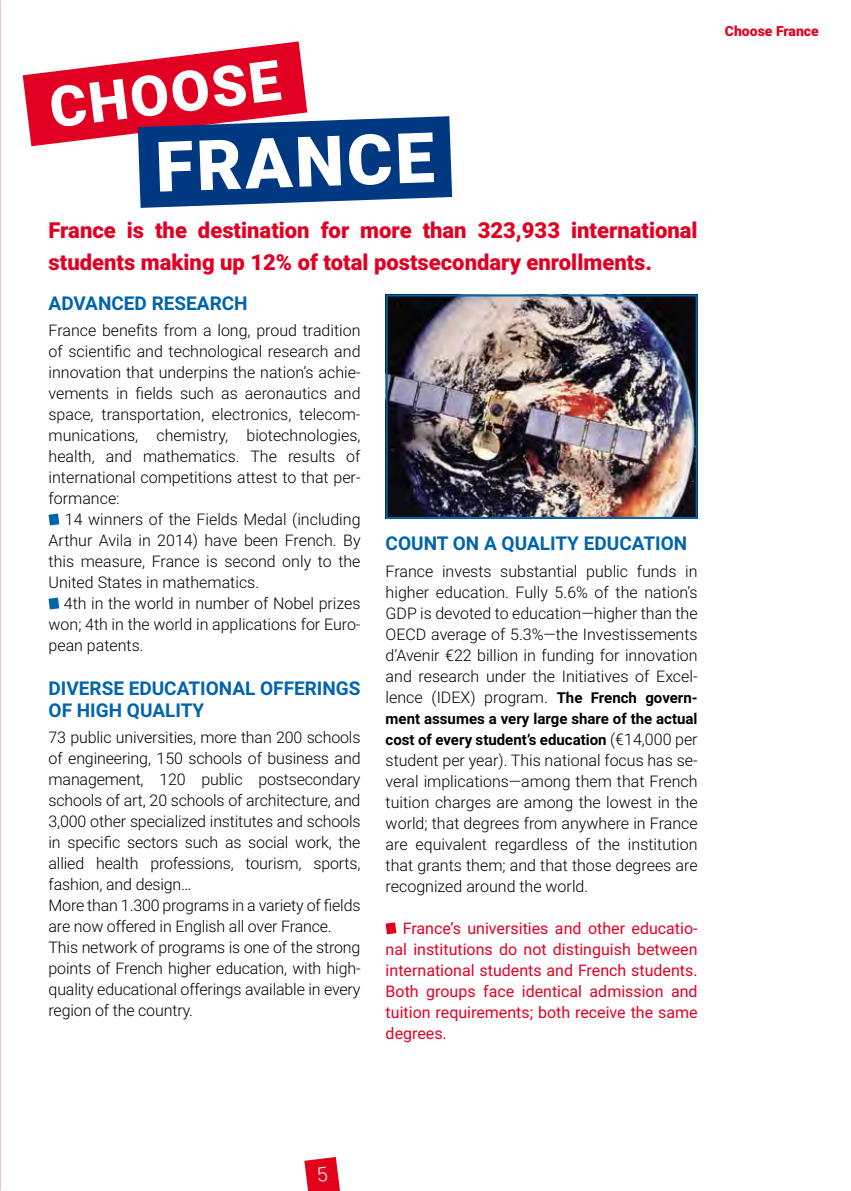
<style>
.page{position:relative;width:851px;height:1191px;background:#fff}
.page>*{position:absolute;margin:0;border:0;box-sizing:border-box;transform-origin:0 0}
.t1{font:900 69.8px "Roboto";color:#fff}
.t2{font:900 56.2px "Roboto";color:#fff}
.t3{font:900 22px/32px "Roboto";color:#e20022}
.t4{font:700 19px/22px "Roboto";color:#0064ad}
.t5{font:300 16px/21px "Roboto";letter-spacing:-.01em;color:#000;text-align:justify}
.t6{font:16px/21px "Roboto";color:#e20022;text-align:justify}
.t7{font:700 15px/21px "Roboto";color:#000}
.t8{font:900 14px "Roboto";color:#e20022}
.s1{font-weight:700;font-size:15px}
.s2{font-weight:300;font-size:16px}
</style>
<div class="page">
<img style="left:388px;top:297px;width:306px;height:219px">
<div style="left:385px;top:294px;width:312px;height:225px;border:2px solid #0064ad"></div>
<svg style="left:49px;top:513px;width:10px;height:12px"></svg>
<svg style="left:49px;top:597px;width:10px;height:12px"></svg>
<svg style="left:385px;top:922px;width:11px;height:12px"></svg>
<img style="left:0;top:0;width:1px;height:1191px">
<svg style="left:23px;top:41px;width:429px;height:167px"></svg>
<svg style="left:304px;top:1157px;width:36px;height:34px"></svg>
<h2 class="t2" style="left:45px;top:69px;width:233px;rotate:-7deg">CHOOSE</h2>
<h1 class="t1" style="left:154px;top:118px;width:280px;rotate:-2deg">FRANCE</h1>
<h3 class="t3" style="left:49px;top:213px;width:650px">France is the destination for more than 323,933 international students making up 12% of total postsecondary enrollments.</h3>
<p class="t4" style="left:49px;top:291px;width:201px">ADVANCED RESEARCH</p>
<p class="t5" style="left:49px;top:319px;width:313px">France benefits from a long, proud tradition of scientific and technological research and innovation that underpins the nation’s achie&shy;vements in fields such as aeronautics and space, transportation, electronics, telecom&shy;munications, chemistry, biotechnologies, health, and mathematics. The results of international competitions attest to that per&shy;formance:</p>
<p class="t5" style="left:49px;top:508px;width:313px;text-indent:16px">14 winners of the Fields Medal (including Arthur Avila in 2014) have been French. By this measure, France is second only to the United States in mathematics.</p>
<p class="t5" style="left:49px;top:592px;width:313px;text-indent:15px">4th in the world in number of Nobel prizes won; 4th in the world in applications for Euro&shy;pean patents.</p>
<p class="t4" style="left:49px;top:676px;width:313px">DIVERSE EDUCATIONAL OFFERINGS<br>OF HIGH QUALITY</p>
<p class="t5" style="left:49px;top:726px;width:313px;text-align:left">73 public universities, more than 200 schools of engineering, 150 schools of business and management, 120 public postsecondary schools of art, 20 schools of architecture, and 3,000 other specialized institutes and schools in specific sectors such as social work, the allied health professions, tourism, sports, fashion, and design…<br>More than 1.300 programs in a variety of fields are now offered in English all over France.<br>This network of programs is one of the strong points of French higher education, with high&shy;quality educational offerings available in every region of the country.</p>
<p class="t4" style="left:385px;top:532px;width:303px">COUNT ON A QUALITY EDUCATION</p>
<p class="t5" style="left:385px;top:560px;width:313px">France invests substantial public funds in higher education. Fully 5.6% of the nation’s GDP is devoted to education—higher than the OECD average of 5.3%—the Investissements d’Avenir €22 billion in funding for innovation and research under the Initiatives of Excel&shy;lence (IDEX) program. <span class="s1">The French govern-</span></p>
<p class="t7" style="left:385px;top:708px;width:313px">ment assumes a very large share of the actual cost of every student’s education <span class="s2">(€14,000 per</span></p>
<p class="t5" style="left:385px;top:749px;width:313px">student per year). This national focus has se&shy;veral implications—among them that French tuition charges are among the lowest in the world; that degrees from anywhere in France are equivalent regardless of the institution that grants them; and that those degrees are recognized around the world.</p>
<p class="t6" style="left:385px;top:917px;width:313px;text-indent:17px">France’s universities and other educatio&shy;nal institutions do not distinguish between international students and French students.<br>Both groups face identical admission and tuition requirements; both receive the same degrees.</p>
<p class="t8" style="left:724px;top:21px;width:95px">Choose France</p>
</div>
